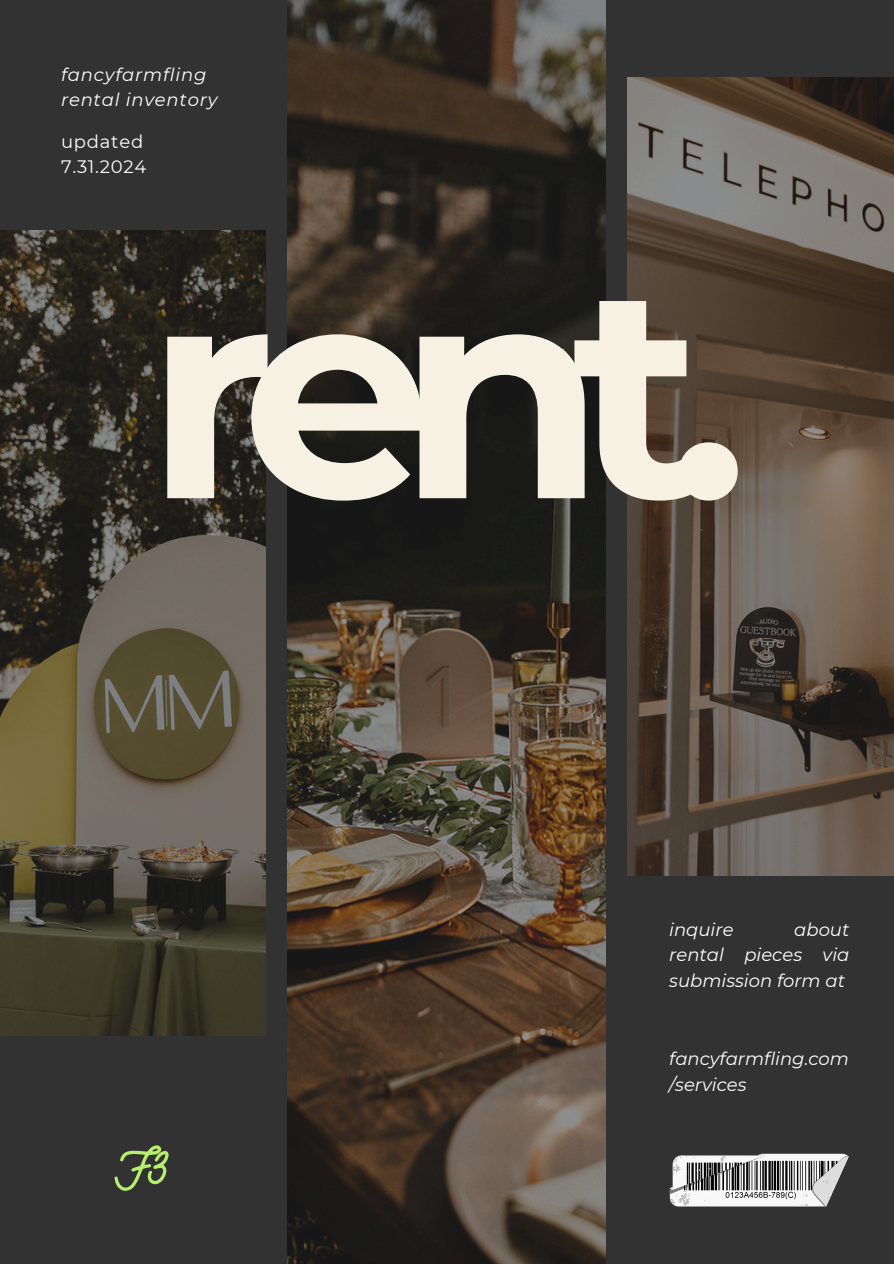
<style>
.page{position:relative;width:894px;height:1264px;background:#fff}
.page>*{position:absolute;margin:0;border:0;box-sizing:border-box;transform-origin:0 0}
.t1{font:700 300px "Montserrat";color:#f6f1e3}
.t2{font:italic 18px/25.8px "Montserrat";color:#fff;text-align:justify}
.t3{font:italic 18px "Montserrat";letter-spacing:.045em;color:#fff}
.t4{font:18px "Montserrat";letter-spacing:.045em;color:#fff}
</style>
<div class="page">
<div style="left:0;top:0;width:893px;height:1263px;background:#323232"></div>
<img style="left:287px;top:0;width:318px;height:1263px">
<img style="left:627px;top:77px;width:266px;height:798px">
<img style="left:0;top:230px;width:266px;height:805px">
<svg style="left:669px;top:1153px;width:179px;height:53px;background:#a7a7a7"></svg>
<p class="t3" style="left:61px;top:64px;width:147px">fancyfarmfling</p>
<p class="t3" style="left:61px;top:89px;width:158px">rental inventory</p>
<p class="t4" style="left:61px;top:131px;width:84px">updated</p>
<h1 class="t4" style="left:61px;top:155px;width:87px">7.31.2024</h1>
<p class="t1" style="left:146px;top:208px;width:603px">rent.</p>
<p class="t2" style="left:669px;top:916px;width:182px;text-indent:125px">about rental pieces via submission form at</p>
<p class="t2" style="left:669px;top:916px;width:66px">inquire</p>
<p class="t2" style="left:669px;top:1045px;width:181px">fancyfarmfling.com /services</p>
</div>
